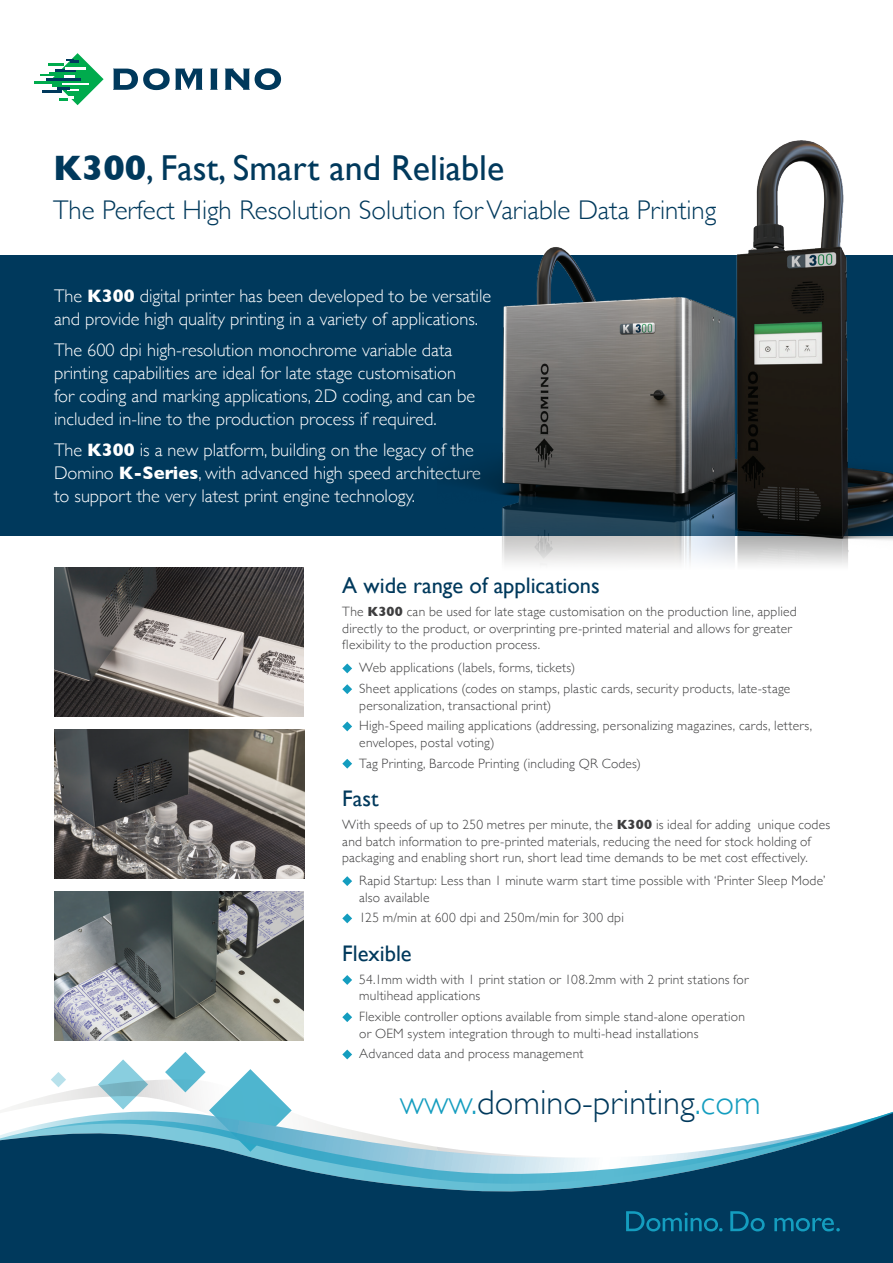
<style>
.page{position:relative;width:893px;height:1263px;background:#fff}
.page>*{position:absolute;margin:0;border:0;box-sizing:border-box;transform-origin:0 0}
._2pp_Main_Head_Mediu{font:36px "Gill Sans";color:#00395c}
.Domino_URL{font:300 34.5px "Gill Sans";color:#00395c}
._2pp_Strapline{font:300 27px "Gill Sans";color:#00395c}
._2pp_Bullet_Text{font:22.5px "Gill Sans";color:#00395c}
._2pp_Sub_Head_Centre{font:22.5px "Gill Sans";color:#00395c}
._2pp_Intro_White{font:300 18.3px/22.8px "Gill Sans";color:#fff}
._2pp_Bullet_Text-2{font:300 13.5px/16.5px "Gill Sans";letter-spacing:.015em;color:#3e3e3f}
.s1{font-weight:700}
.s2{color:#149dbf}
</style>
<div class="page">
<img style="left:54px;top:568px;width:250px;height:148px">
<img style="left:54px;top:729px;width:250px;height:149px">
<img style="left:54px;top:891px;width:250px;height:149px">
<div style="left:0;top:256px;width:893px;height:280px;background:#00395c"></div>
<svg style="left:103px;top:1059px;width:40px;height:20px"></svg>
<svg style="left:41px;top:1079px;width:124px;height:19px"></svg>
<svg style="left:51px;top:1072px;width:15px;height:15px"></svg>
<svg style="left:11px;top:1098px;width:154px;height:10px"></svg>
<svg style="left:165px;top:1052px;width:124px;height:56px"></svg>
<svg style="left:0;top:1108px;width:893px;height:155px;fill:#00395c"></svg>
<svg style="left:210px;top:69px;width:8px;height:21px"></svg>
<svg style="left:225px;top:68px;width:56px;height:22px"></svg>
<svg style="left:113px;top:68px;width:90px;height:22px"></svg>
<hr style="left:34px;top:81px;width:29px;height:2px;background:#00ab4d">
<svg style="left:40px;top:53px;width:64px;height:52px"></svg>
<svg style="left:626px;top:1211px;width:214px;height:20px;background:#055477"></svg>
<svg style="left:342px;top:663px;width:10px;height:10px"></svg>
<svg style="left:342px;top:684px;width:10px;height:10px"></svg>
<svg style="left:342px;top:721px;width:10px;height:10px"></svg>
<svg style="left:342px;top:759px;width:10px;height:10px"></svg>
<svg style="left:342px;top:876px;width:10px;height:10px"></svg>
<svg style="left:342px;top:913px;width:10px;height:10px"></svg>
<svg style="left:342px;top:975px;width:10px;height:10px"></svg>
<svg style="left:342px;top:1012px;width:10px;height:10px"></svg>
<svg style="left:342px;top:1049px;width:10px;height:10px"></svg>
<img style="left:438px;top:140px;width:455px;height:425px">
<p class="_2pp_Main_Head_Mediu" style="left:53px;top:147px;width:453px"><span class="s1">K300</span>, Fast, Smart and Reliable</p>
<p class="_2pp_Strapline" style="left:53px;top:189px;width:665px">The Perfect High Resolution Solution for Variable Data Printing</p>
<p class="_2pp_Intro_White" style="left:54px;top:284px;width:439px">The <span class="s1">K300</span> digital printer has been developed to be versatile and provide high quality printing in a variety of applications.</p>
<p class="_2pp_Intro_White" style="left:54px;top:338px;width:423px">The 600 dpi high-resolution monochrome variable data printing capabilities are ideal for late stage customisation for coding and marking applications, 2D coding, and can be included in-line to the production process if required.</p>
<p class="_2pp_Intro_White" style="left:54px;top:438px;width:428px">The <span class="s1">K300</span> is a new platform, building on the legacy of the<br>Domino <span class="s1">K-Series</span>, with advanced high speed architecture to support the very latest print engine technology.</p>
<p class="_2pp_Bullet_Text" style="left:342px;top:572px;width:259px">A wide range of applications</p>
<p class="_2pp_Bullet_Text-2" style="left:342px;top:603px;width:456px">The <span class="s1">K300</span> can be used for late stage customisation on the production line, applied directly to the product, or overprinting pre-printed material and allows for greater flexibility to the production process.</p>
<p class="_2pp_Bullet_Text-2" style="left:359px;top:659px;width:217px">Web applications (labels, forms, tickets)</p>
<p class="_2pp_Bullet_Text-2" style="left:359px;top:680px;width:433px">Sheet applications (codes on stamps, plastic cards, security products, late-stage personalization, transactional print)</p>
<p class="_2pp_Bullet_Text-2" style="left:359px;top:717px;width:454px">High-Speed mailing applications (addressing, personalizing magazines, cards, letters, envelopes, postal voting)</p>
<p class="_2pp_Bullet_Text-2" style="left:359px;top:754px;width:283px">Tag Printing, Barcode Printing (including QR Codes)</p>
<p class="_2pp_Sub_Head_Centre" style="left:342px;top:785px;width:38px">Fast</p>
<p class="_2pp_Bullet_Text-2" style="left:342px;top:816px;width:489px">With speeds of up to 250 metres per minute, the <span class="s1">K300</span> is ideal for adding unique codes and batch information to pre-printed materials, reducing the need for stock holding of packaging and enabling short run, short lead time demands to be met cost effectively.</p>
<p class="_2pp_Bullet_Text-2" style="left:359px;top:872px;width:468px">Rapid Startup: Less than 1 minute warm start time possible with ‘Printer Sleep Mode’ also available</p>
<p class="_2pp_Bullet_Text-2" style="left:359px;top:909px;width:266px">125 m/min at 600 dpi and 250m/min for 300 dpi</p>
<p class="_2pp_Sub_Head_Centre" style="left:342px;top:940px;width:71px">Flexible</p>
<p class="_2pp_Bullet_Text-2" style="left:359px;top:970px;width:391px">54.1mm width with 1 print station or 108.2mm with 2 print stations for multihead applications</p>
<p class="_2pp_Bullet_Text-2" style="left:359px;top:1008px;width:387px">Flexible controller options available from simple stand-alone operation or OEM system integration through to multi-head installations</p>
<p class="_2pp_Bullet_Text-2" style="left:359px;top:1045px;width:226px">Advanced data and process management</p>
<p class="Domino_URL" style="left:400px;top:1075px;width:362px"><span class="s2">www.</span>domino-printing<span class="s2">.com</span></p>
</div>
